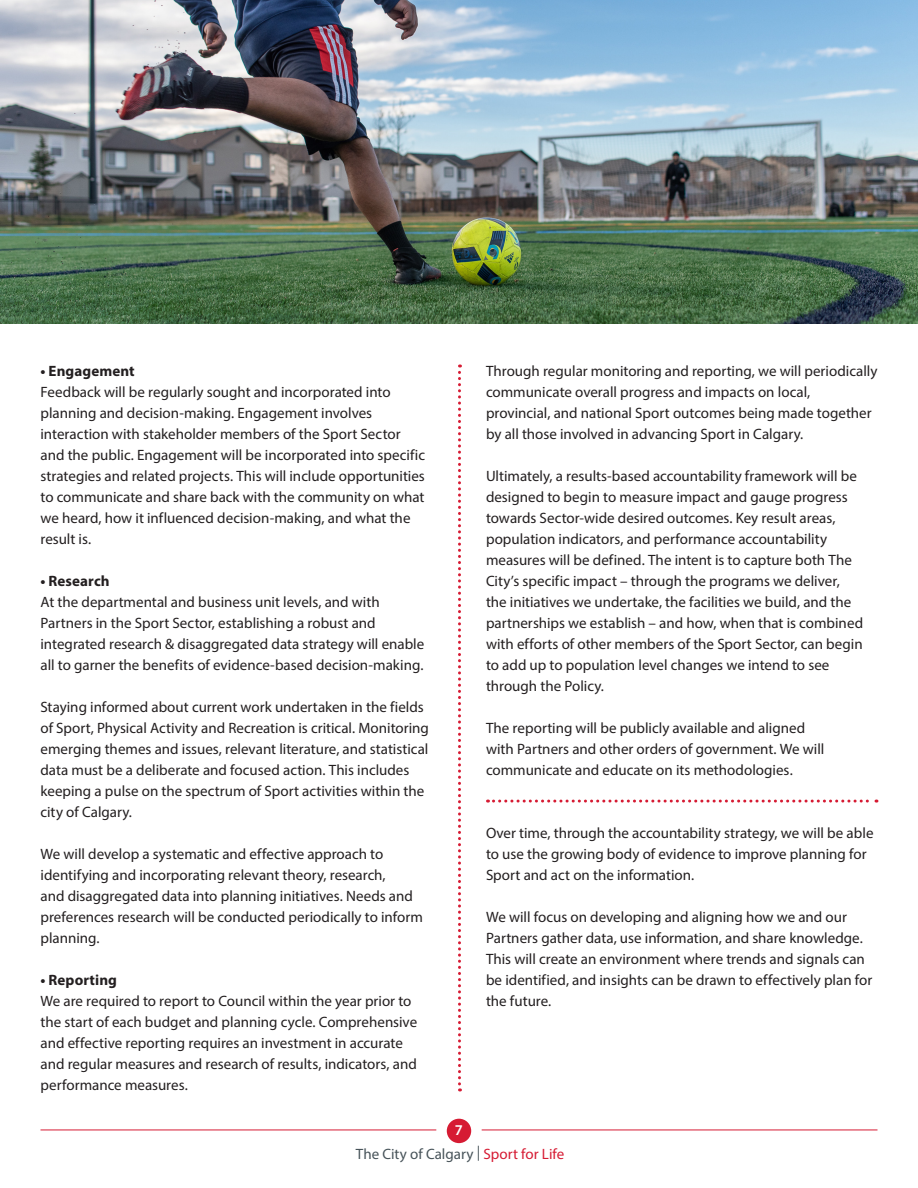
<style>
.page{position:relative;width:918px;height:1188px;background:#fff}
.page>*{position:absolute;margin:0;border:0;box-sizing:border-box;transform-origin:0 0}
.Main_body_text{font:15px/21px "Myriad Pro";color:#231f20}
.t1{font:15px/23.4px "Myriad Pro";color:#475359;text-align:center}
.Main_body_text_Bold{font:700 15px "Myriad Pro";letter-spacing:.005em;color:#231f20}
.s1{font-weight:600;color:#fff}
.s2{color:#d61b33}
</style>
<div class="page">
<svg style="left:458px;top:365px;width:3px;height:726px"></svg>
<div style="left:447px;top:1119px;width:24px;height:24px;background:#d61b33;border-radius:50%"></div>
<hr style="left:40px;top:1130px;width:396px;height:1px;background:#d61b33">
<hr style="left:482px;top:1130px;width:396px;height:1px;background:#d61b33">
<img style="left:0;top:0;width:918px;height:324px">
<svg style="left:488px;top:800px;width:389px;height:3px"></svg>
<p class="Main_body_text_Bold" style="left:40px;top:361px;width:96px">• Engagement</p>
<p class="Main_body_text" style="left:40px;top:381px;width:386px">Feedback will be regularly sought and incorporated into planning and decision-making. Engagement involves interaction with stakeholder members of the Sport Sector and the public. Engagement will be incorporated into specific strategies and related projects. This will include opportunities to communicate and share back with the community on what we heard, how it influenced decision-making, and what the result is.</p>
<p class="Main_body_text_Bold" style="left:40px;top:571px;width:71px">• Research</p>
<p class="Main_body_text" style="left:40px;top:591px;width:385px">At the departmental and business unit levels, and with Partners in the Sport Sector, establishing a robust and integrated research &amp; disaggregated data strategy will enable all to garner the benefits of evidence-based decision-making.</p>
<p class="Main_body_text" style="left:40px;top:696px;width:390px">Staying informed about current work undertaken in the fields of Sport, Physical Activity and Recreation is critical. Monitoring emerging themes and issues, relevant literature, and statistical data must be a deliberate and focused action. This includes keeping a pulse on the spectrum of Sport activities within the city of Calgary.</p>
<p class="Main_body_text" style="left:40px;top:843px;width:384px">We will develop a systematic and effective approach to identifying and incorporating relevant theory, research,<br>and disaggregated data into planning initiatives. Needs and preferences research will be conducted periodically to inform planning.</p>
<p class="Main_body_text_Bold" style="left:40px;top:970px;width:78px">• Reporting</p>
<p class="Main_body_text" style="left:40px;top:990px;width:378px">We are required to report to Council within the year prior to the start of each budget and planning cycle. Comprehensive and effective reporting requires an investment in accurate and regular measures and research of results, indicators, and performance measures.</p>
<p class="Main_body_text" style="left:486px;top:360px;width:393px">Through regular monitoring and reporting, we will periodically communicate overall progress and impacts on local, provincial, and national Sport outcomes being made together by all those involved in advancing Sport in Calgary.</p>
<p class="Main_body_text" style="left:486px;top:465px;width:379px">Ultimately, a results-based accountability framework will be designed to begin to measure impact and gauge progress towards Sector-wide desired outcomes. Key result areas, population indicators, and performance accountability measures will be defined. The intent is to capture both The City’s specific impact – through the programs we deliver, the initiatives we undertake, the facilities we build, and the partnerships we establish – and how, when that is combined with efforts of other members of the Sport Sector, can begin to add up to population level changes we intend to see through the Policy.</p>
<p class="Main_body_text" style="left:486px;top:717px;width:340px">The reporting will be publicly available and aligned with Partners and other orders of government. We will communicate and educate on its methodologies.</p>
<p class="Main_body_text" style="left:486px;top:822px;width:389px">Over time, through the accountability strategy, we will be able to use the growing body of evidence to improve planning for<br>Sport and act on the information.</p>
<p class="Main_body_text" style="left:486px;top:906px;width:388px">We will focus on developing and aligning how we and our Partners gather data, use information, and share knowledge.<br>This will create an environment where trends and signals can be identified, and insights can be drawn to effectively plan for the future.</p>
<p class="t1" style="left:356px;top:1118px;width:210px"><span class="s1">7<br></span>The City of Calgary | <span class="s2">Sport for Life</span></p>
</div>
